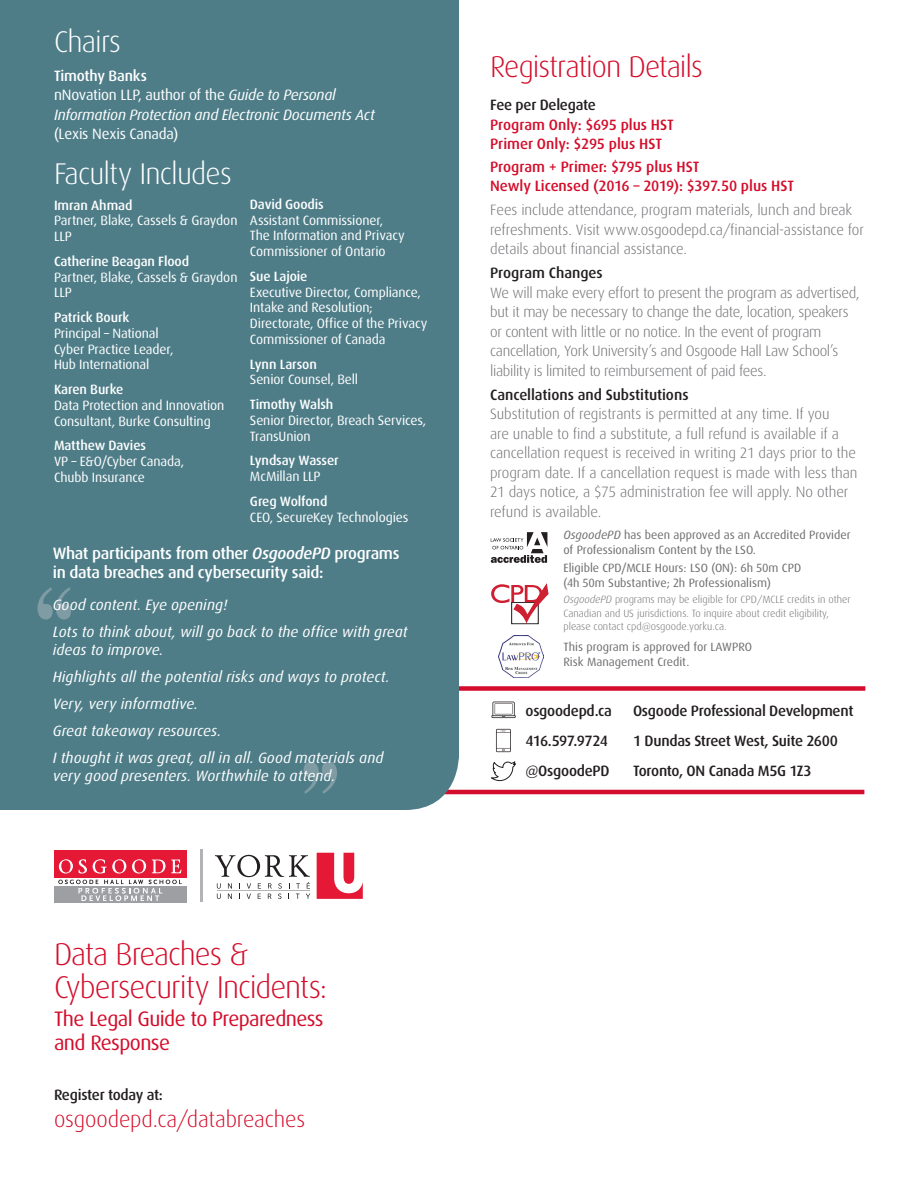
<style>
.page{position:relative;width:918px;height:1188px;background:#fff}
.page>*{position:absolute;margin:0;border:0;box-sizing:border-box;transform-origin:0 0}
.t1{font:300 31.5px/33px "Dax";letter-spacing:-.03em;color:#d30d2b}
.t2{font:300 30px "Dax";letter-spacing:-.03em;color:#fff}
.t3{font:300 30px "Dax";letter-spacing:-.035em;color:#d30d2b}
.t4{font:300 22.5px "Dax";letter-spacing:-.005em;color:#d30d2b}
.t5{font:21px/24px "Dax Pro";letter-spacing:-.03em;color:#d30d2b}
.t6{font:500 16.5px/19.8px "Dax";letter-spacing:-.02em;color:#fff}
.t7{font:300 15px/19.5px "Dax";letter-spacing:-.01em;color:#6c6d70}
.t8{font:italic 15px/19.5px "Dax";color:#fff}
.t9{font:500 15px/19.5px "Dax";letter-spacing:-.005em;color:#d30d2b}
.t10{font:500 15px "Dax";letter-spacing:-.02em;color:#231f20}
.t11{font:500 15px "Dax";letter-spacing:-.045em;color:#231f20}
.t12{font:13.5px/15.8px "Dax Pro";letter-spacing:-.01em;color:#fff}
.t13{font:500 13.5px/15.8px "Dax";letter-spacing:-.01em;color:#fff}
.t14{font:12px/15px "Dax Pro";color:#6c6d70}
.t15{font:300 10.5px/13.5px "Dax";color:#6c6d70}
.s1{font-weight:500;font-style:normal}
.s2{font-family:"Dax Pro";font-style:normal}
.s3{font-family:"Dax";font-weight:500}
.s4{font-family:"Dax Pro";font-weight:400}
.s5{font-family:"Dax Pro";font-style:italic}
.s6{color:#231f20}
.s7{font-weight:500;color:#231f20}
.s8{font-family:"Dax";font-style:italic}
.s9{font-style:italic}
</style>
<div class="page">
<hr style="left:54px;top:790px;width:810px;height:4px;background:#d30d2b">
<div style="left:0;top:0;width:459px;height:810px;background:#4e7d88"></div>
<div style="left:54px;top:886px;width:133px;height:16px;background:#9d9fa2"></div>
<svg style="left:58px;top:880px;width:124px;height:21px"></svg>
<hr style="left:200px;top:850px;width:3px;height:52px;background:#b2b3b7">
<svg style="left:215px;top:855px;width:95px;height:44px"></svg>
<svg style="left:317px;top:853px;width:46px;height:46px"></svg>
<div style="left:54px;top:850px;width:133px;height:27px;background:#e51836"></div>
<svg style="left:59px;top:859px;width:14px;height:15px"></svg>
<svg style="left:79px;top:859px;width:8px;height:15px"></svg>
<svg style="left:93px;top:859px;width:33px;height:15px"></svg>
<svg style="left:132px;top:859px;width:14px;height:15px"></svg>
<svg style="left:152px;top:860px;width:29px;height:13px"></svg>
<div style="left:459px;top:686px;width:406px;height:5px;background:#d30d2b"></div>
<svg style="left:491px;top:702px;width:24px;height:16px"></svg>
<svg style="left:496px;top:729px;width:15px;height:23px"></svg>
<svg style="left:491px;top:761px;width:25px;height:20px"></svg>
<svg style="left:38px;top:587px;width:33px;height:33px"></svg>
<svg style="left:304px;top:762px;width:33px;height:32px"></svg>
<svg style="left:491px;top:583px;width:58px;height:41px"></svg>
<svg style="left:491px;top:532px;width:56px;height:31px"></svg>
<img style="left:498px;top:636px;width:45px;height:42px">
<p class="t2" style="left:54px;top:25px;width:69px">Chairs</p>
<p class="t8" style="left:54px;top:66px;width:322px"><span class="s1">Timothy Banks<br></span><span class="s2">nNovation LLP, author of the</span> Guide to Personal Information Protection and Electronic Documents Act <span class="s2">(Lexis Nexis Canada)</span></p>
<p class="t2" style="left:54px;top:157px;width:179px">Faculty Includes</p>
<p class="t12" style="left:54px;top:197px;width:185px"><span class="s3">Imran Ahmad<br></span>Partner, Blake, Cassels &amp; Graydon<br>LLP</p>
<p class="t12" style="left:54px;top:253px;width:185px"><span class="s3">Catherine Beagan Flood<br></span>Partner, Blake, Cassels &amp; Graydon<br>LLP</p>
<p class="t12" style="left:54px;top:310px;width:121px"><span class="s3">Patrick Bourk<br></span>Principal – National<br>Cyber Practice Leader,<br>Hub International</p>
<p class="t12" style="left:54px;top:382px;width:172px"><span class="s3">Karen Burke<br></span>Data Protection and Innovation<br>Consultant, Burke Consulting</p>
<p class="t12" style="left:54px;top:438px;width:132px"><span class="s3">Matthew Davies<br></span>VP – E&amp;O/Cyber Canada,<br>Chubb Insurance</p>
<p class="t12" style="left:250px;top:196px;width:156px"><span class="s3">David Goodis<br></span>Assistant Commissioner,<br>The Information and Privacy<br>Commissioner of Ontario</p>
<p class="t12" style="left:250px;top:268px;width:179px"><span class="s3">Sue Lajoie<br></span>Executive Director, Compliance,<br>Intake and Resolution;<br>Directorate, Office of the Privacy<br>Commissioner of Canada</p>
<p class="t12" style="left:250px;top:356px;width:110px"><span class="s3">Lynn Larson<br></span>Senior Counsel, Bell</p>
<p class="t12" style="left:250px;top:397px;width:178px"><span class="s3">Timothy Walsh<br></span>Senior Director, Breach Services,<br>TransUnion</p>
<p class="t13" style="left:250px;top:453px;width:90px">Lyndsay Wasser<br><span class="s4">McMillan LLP</span></p>
<p class="t12" style="left:250px;top:493px;width:160px;line-height:16.5px"><span class="s3">Greg Wolfond<br></span>CEO, SecureKey Technologies</p>
<p class="t6" style="left:53px;top:543px;width:348px">What participants from other <span class="s5">OsgoodePD</span> programs in data breaches and cybersecurity said:</p>
<p class="t8" style="left:53px;top:595px;width:176px">Good content. Eye opening!</p>
<p class="t8" style="left:53px;top:623px;width:357px;line-height:18px">Lots to think about, will go back to the office with great ideas to improve.</p>
<p class="t8" style="left:53px;top:667px;width:338px">Highlights all the potential risks and ways to protect.</p>
<p class="t8" style="left:53px;top:694px;width:147px">Very, very informative.</p>
<p class="t8" style="left:53px;top:721px;width:170px">Great takeaway resources.</p>
<p class="t8" style="left:53px;top:749px;width:332px;line-height:18px">I thought it was great, all in all. Good materials and very good presenters. Worthwhile to attend.</p>
<p class="t1" style="left:54px;top:938px;width:275px">Data Breaches &amp;<br>Cybersecurity Incidents:</p>
<p class="t5" style="left:54px;top:1007px;width:271px">The Legal Guide to Preparedness and Response</p>
<p class="t10" style="left:54px;top:1086px;width:110px">Register today at:</p>
<p class="t4" style="left:54px;top:1107px;width:253px">osgoodepd.ca/databreaches</p>
<p class="t3" style="left:490px;top:50px;width:214px">Registration Details</p>
<p class="t9" style="left:490px;top:95px;width:185px"><span class="s6">Fee per Delegate<br></span>Program Only: $695 plus HST<br>Primer Only: $295 plus HST</p>
<p class="t9" style="left:490px;top:157px;width:305px">Program + Primer: $795 plus HST<br>Newly Licensed (2016 – 2019): $397.50 plus HST</p>
<p class="t7" style="left:490px;top:200px;width:375px">Fees include attendance, program materials, lunch and break refreshments. Visit www.osgoodepd.ca/financial‑assistance for details about financial assistance.</p>
<p class="t7" style="left:490px;top:263px;width:371px"><span class="s7">Program Changes<br></span>We will make every effort to present the program as advertised, but it may be necessary to change the date, location, speakers or content with little or no notice. In the event of program cancellation, York University’s and Osgoode Hall Law School’s liability is limited to reimbursement of paid fees.</p>
<p class="t7" style="left:490px;top:385px;width:369px"><span class="s7">Cancellations and Substitutions<br></span>Substitution of registrants is permitted at any time. If you<br>are unable to find a substitute, a full refund is available if a cancellation request is received in writing 21 days prior to the program date. If a cancellation request is made with less than 21 days notice, a $75 administration fee will apply. No other refund is available.</p>
<p class="t14" style="left:563px;top:527px;width:289px"><span class="s8">OsgoodePD</span> has been approved as an Accredited Provider of Professionalism Content by the LSO.</p>
<p class="t14" style="left:563px;top:560px;width:239px">Eligible CPD/MCLE Hours: LSO (ON): 6h 50m CPD (4h 50m Substantive; 2h Professionalism)</p>
<p class="t15" style="left:563px;top:593px;width:289px"><span class="s9">OsgoodePD</span> programs may be eligible for CPD/MCLE credits in other<br>Canadian and US jurisdictions. To inquire about credit eligibility, please contact cpd@osgoode.yorku.ca.</p>
<p class="t14" style="left:563px;top:640px;width:190px">This program is approved for LAWPRO<br>Risk Management Credit.</p>
<p class="t10" style="left:526px;top:702px;width:88px">osgoodepd.ca</p>
<p class="t11" style="left:526px;top:732px;width:84px">416.597.9724</p>
<p class="t10" style="left:526px;top:762px;width:86px">@OsgoodePD</p>
<p class="t10" style="left:633px;top:702px;width:222px">Osgoode Professional Development</p>
<p class="t10" style="left:633px;top:732px;width:206px">1 Dundas Street West, Suite 2600</p>
<p class="t10" style="left:633px;top:762px;width:180px">Toronto, ON Canada M5G 1Z3</p>
</div>
